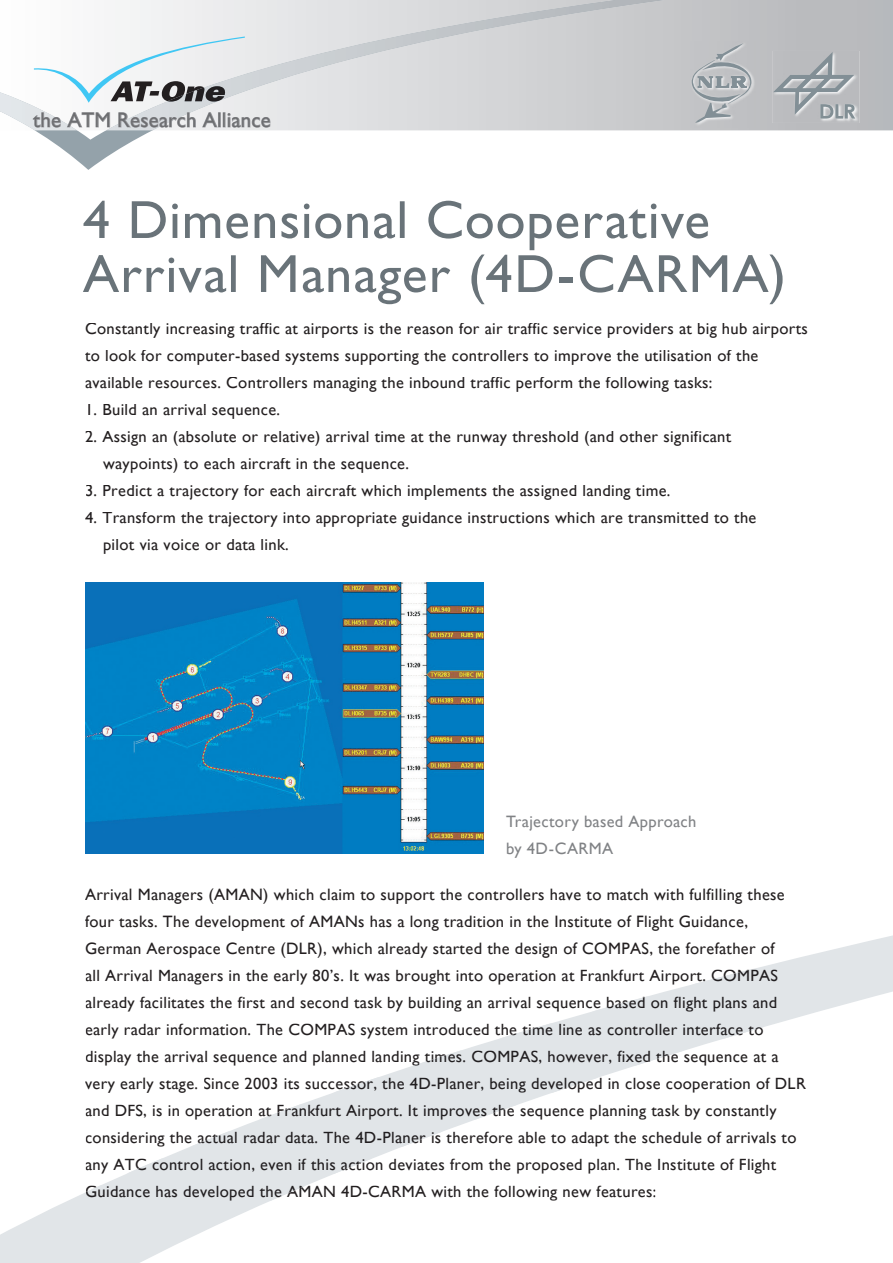
<style>
.page{position:relative;width:893px;height:1263px;background:#fff}
.page>*{position:absolute;margin:0;border:0;box-sizing:border-box;transform-origin:0 0}
.t1{font:54px/54px "Gill Sans";letter-spacing:.02em;color:#697379}
.t2{font:21px "Gill Sans";letter-spacing:.01em;color:#6c6d70}
.t3{font:16.5px/27px "Gill Sans";letter-spacing:.02em;color:#231f20}
.t4{font:16.5px/27px "Gill Sans";letter-spacing:.02em;color:#808285}
</style>
<div class="page">
<svg style="left:34px;top:130px;width:732px;height:40px"></svg>
<svg style="left:664px;top:0;width:229px;height:130px;background:#bcbec1"></svg>
<svg style="left:0;top:0;width:664px;height:130px"></svg>
<svg style="left:34px;top:36px;width:211px;height:67px"></svg>
<svg style="left:33px;top:112px;width:28px;height:15px"></svg>
<svg style="left:67px;top:112px;width:43px;height:15px"></svg>
<svg style="left:119px;top:112px;width:77px;height:15px"></svg>
<svg style="left:202px;top:112px;width:15px;height:15px"></svg>
<div style="left:218px;top:113px;width:3px;height:14px;border:1px solid #a8a9ad"></div>
<svg style="left:223px;top:113px;width:47px;height:14px"></svg>
<svg style="left:0;top:935px;width:893px;height:328px"></svg>
<img style="left:690px;top:42px;width:66px;height:85px">
<svg style="left:691px;top:43px;width:61px;height:80px;background:#b8bbbf"></svg>
<img style="left:772px;top:51px;width:87px;height:72px">
<img style="left:820px;top:115px;width:13px;height:4px">
<img style="left:835px;top:115px;width:8px;height:4px">
<img style="left:845px;top:104px;width:10px;height:15px">
<svg style="left:773px;top:52px;width:81px;height:63px;background:#b1b5b9"></svg>
<svg style="left:691px;top:969px;width:87px;height:16px"></svg>
<svg style="left:592px;top:996px;width:185px;height:16px;background:#e5e8eb"></svg>
<svg style="left:499px;top:1023px;width:265px;height:16px"></svg>
<svg style="left:413px;top:1050px;width:271px;height:16px"></svg>
<svg style="left:333px;top:1077px;width:265px;height:16px"></svg>
<svg style="left:259px;top:1104px;width:259px;height:16px"></svg>
<svg style="left:190px;top:1131px;width:253px;height:16px"></svg>
<svg style="left:127px;top:1158px;width:245px;height:16px;background:#e5e8eb"></svg>
<svg style="left:86px;top:1185px;width:220px;height:16px;background:#e3e7ea"></svg>
<img style="left:85px;top:583px;width:399px;height:271px">
<p class="t2" style="left:33px;top:108px;width:239px">the ATM Research Alliance</p>
<h1 class="t1" style="left:83px;top:193px;width:705px">4 Dimensional Cooperative<br>Arrival Manager (4D-CARMA)</h1>
<p class="t3" style="left:85px;top:315px;width:724px">Constantly increasing traffic at airports is the reason for air traffic service providers at big hub airports to look for computer-based systems supporting the controllers to improve the utilisation of the available resources. Controllers managing the inbound traffic perform the following tasks:</p>
<p class="t3" style="left:85px;top:396px;width:197px">1. Build an arrival sequence.</p>
<p class="t3" style="left:103px;top:423px;width:630px;text-indent:-18px">2. Assign an (absolute or relative) arrival time at the runway threshold (and other significant waypoints) to each aircraft in the sequence.</p>
<p class="t3" style="left:85px;top:477px;width:587px">3. Predict a trajectory for each aircraft which implements the assigned landing time.</p>
<p class="t3" style="left:103px;top:504px;width:655px;text-indent:-18px">4. Transform the trajectory into appropriate guidance instructions which are transmitted to the pilot via voice or data link.</p>
<p class="t4" style="left:506px;top:808px;width:192px">Trajectory based Approach by 4D-CARMA</p>
<p class="t3" style="left:85px;top:881px;width:722px">Arrival Managers (AMAN) which claim to support the controllers have to match with fulfilling these four tasks. The development of AMANs has a long tradition in the Institute of Flight Guidance, German Aerospace Centre (DLR), which already started the design of COMPAS, the forefather of<br>all Arrival Managers in the early 80’s. It was brought into operation at Frankfurt Airport. COMPAS already facilitates the first and second task by building an arrival sequence based on flight plans and early radar information. The COMPAS system introduced the time line as controller interface to display the arrival sequence and planned landing times. COMPAS, however, fixed the sequence at a very early stage. Since 2003 its successor, the 4D-Planer, being developed in close cooperation of DLR and DFS, is in operation at Frankfurt Airport. It improves the sequence planning task by constantly considering the actual radar data. The 4D-Planer is therefore able to adapt the schedule of arrivals to any ATC control action, even if this action deviates from the proposed plan. The Institute of Flight Guidance has developed the AMAN 4D-CARMA with the following new features:</p>
</div>
